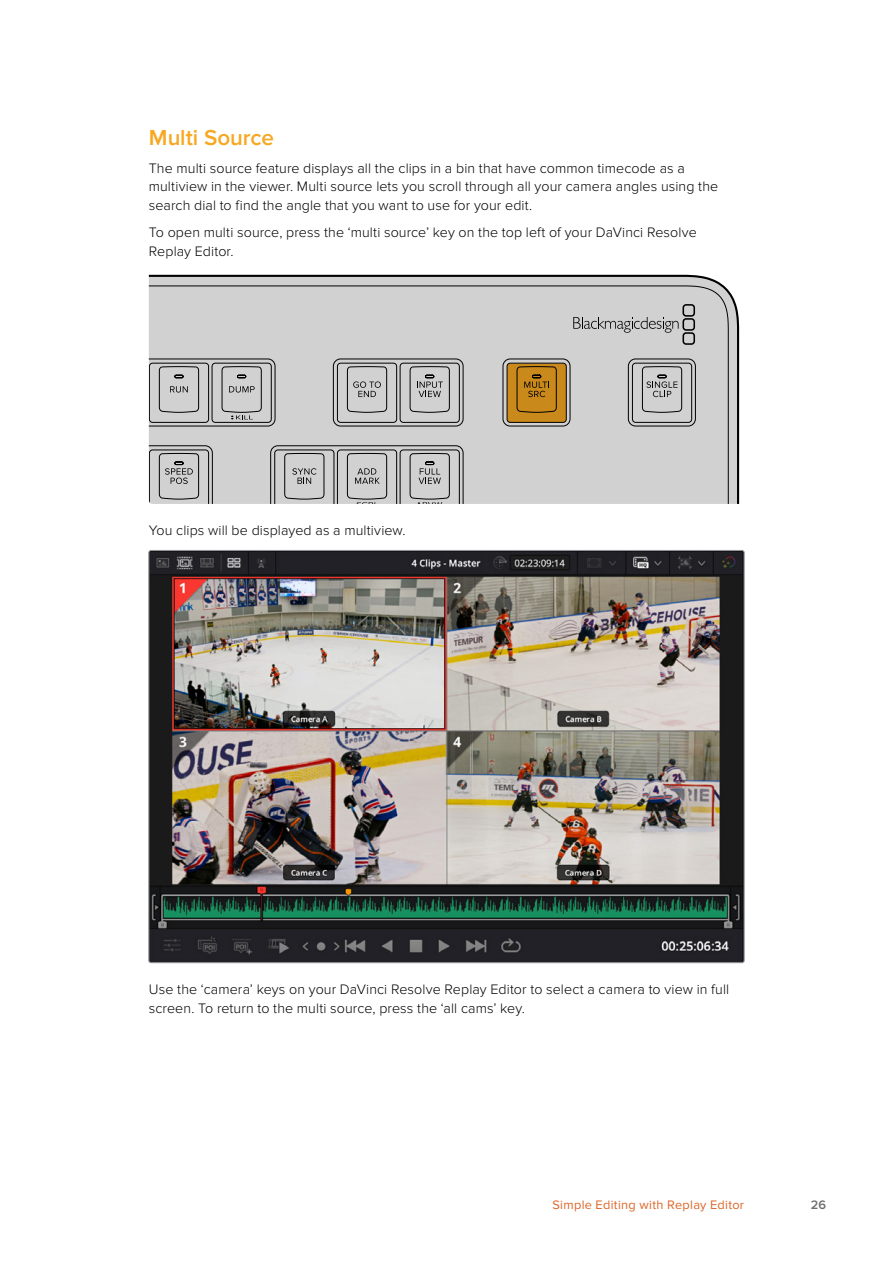
<style>
.page{position:relative;width:893px;height:1263px;background:#fff}
.page>*{position:absolute;margin:0;border:0;box-sizing:border-box;transform-origin:0 0}
.t1{font:600 22.5px "Proxima Nova";letter-spacing:-.005em;color:#f7a822}
.t2{font:300 14.25px/18.8px "Proxima Nova";letter-spacing:.005em;color:#000}
.t3{font:12.75px "Proxima Nova";letter-spacing:.025em;color:#dd6628}
.t4{font:600 12.75px "Proxima Nova";color:#6d6e71}
</style>
<div class="page">
<svg style="left:149px;top:274px;width:591px;height:230px;background:#afafaf"></svg>
<div style="left:149px;top:285px;width:580px;height:219px;background:#d1d1d1"></div>
<div style="left:337px;top:363px;width:60px;height:60px;border:1px solid #000;border-radius:3px"></div>
<div style="left:149px;top:363px;width:60px;height:60px;border:1px solid #000;border-radius:3px"></div>
<div style="left:212px;top:363px;width:60px;height:60px;border:1px solid #000;border-radius:3px"></div>
<div style="left:400px;top:363px;width:60px;height:60px;border:1px solid #000;border-radius:3px"></div>
<div style="left:632px;top:363px;width:60px;height:60px;border:1px solid #000;border-radius:3px"></div>
<svg style="left:573px;top:304px;width:122px;height:41px;background:#bdbdbd"></svg>
<svg style="left:642px;top:366px;width:40px;height:47px;background:#b1b1b1"></svg>
<svg style="left:159px;top:366px;width:40px;height:47px;background:#b8b8b8"></svg>
<svg style="left:347px;top:366px;width:40px;height:47px;background:#b6b6b6"></svg>
<svg style="left:149px;top:450px;width:60px;height:54px;background:#b6b6b6"></svg>
<svg style="left:409px;top:366px;width:41px;height:47px;background:#b1b1b1"></svg>
<svg style="left:274px;top:450px;width:186px;height:54px;background:#b8b8b8"></svg>
<svg style="left:221px;top:366px;width:41px;height:53px;background:#b7b7b7"></svg>
<svg style="left:507px;top:363px;width:59px;height:60px;background:#b17818"></svg>
<img style="left:150px;top:552px;width:593px;height:409px">
<h1 class="t1" style="left:149px;top:125px;width:127px">Multi Source</h1>
<p class="t2" style="left:149px;top:159px;width:571px">The multi source feature displays all the clips in a bin that have common timecode as a multiview in the viewer. Multi source lets you scroll through all your camera angles using the search dial to find the angle that you want to use for your edit.</p>
<p class="t2" style="left:149px;top:223px;width:549px">To open multi source, press the ‘multi source’ key on the top left of your DaVinci Resolve<br>Replay Editor.</p>
<p class="t2" style="left:149px;top:521px;width:258px">You clips will be displayed as a multiview.</p>
<p class="t2" style="left:149px;top:980px;width:582px">Use the ‘camera’ keys on your DaVinci Resolve Replay Editor to select a camera to view in full screen. To return to the multi source, press the ‘all cams’ key.</p>
<p class="t3" style="left:552px;top:1198px;width:193px">Simple Editing with Replay Editor</p>
<p class="t4" style="left:811px;top:1198px;width:17px">26</p>
</div>
